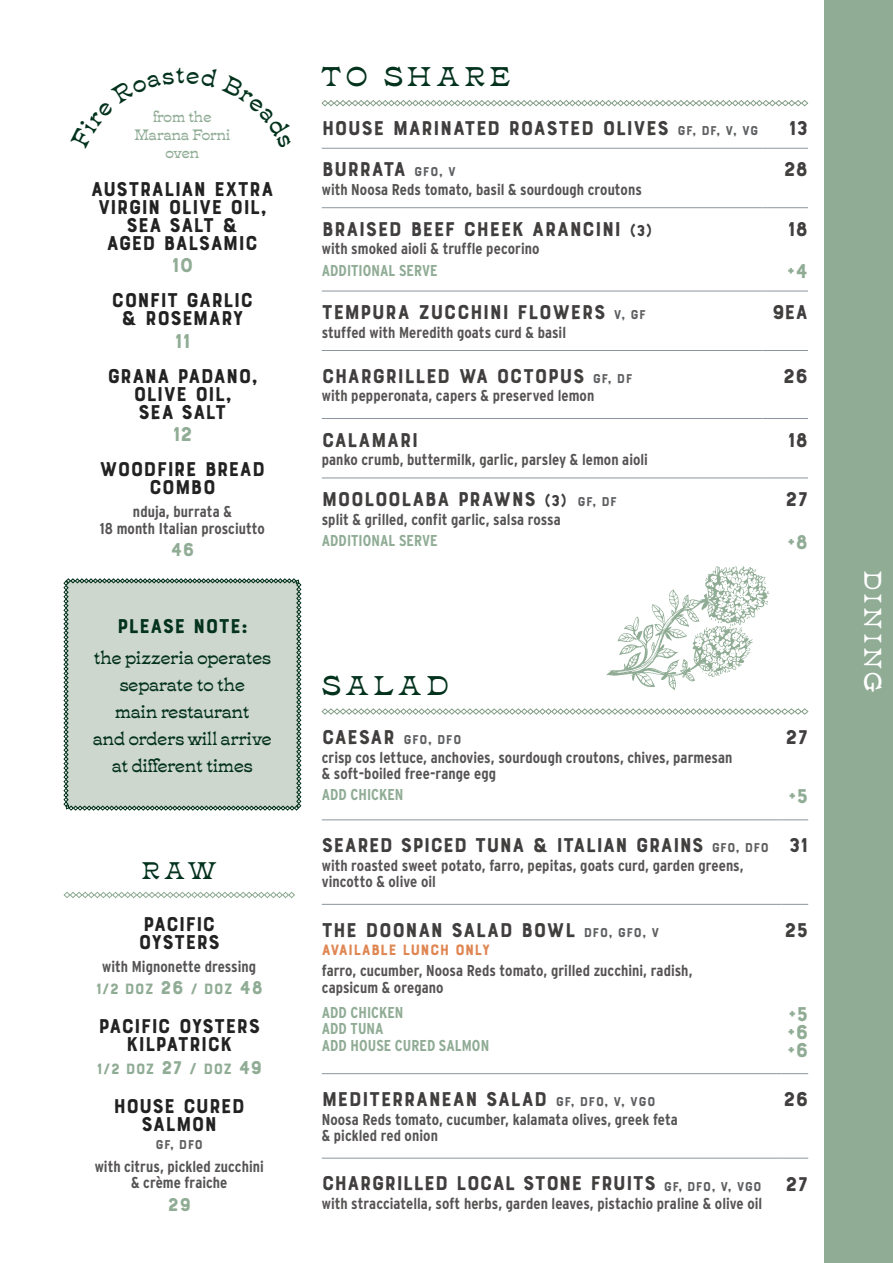
<style>
.page{position:relative;width:893px;height:1263px;background:#fff}
.page>*{position:absolute;margin:0;border:0;box-sizing:border-box;transform-origin:0 0}
.t1{font:700 27px "Tuppence";letter-spacing:.205em;color:#03321d}
.t2{font:700 24px "Tuppence";letter-spacing:.215em;color:#fff}
.t3{font:700 24px "Tuppence";color:#03321d}
.t4{font:21px "Bourton Hand Base";letter-spacing:.01em;color:#413e3e}
.t5{font:21px/18px "Bourton Hand Base";color:#222223}
.t6{font:21px/18px "Bourton Hand Base";color:#90ac95;text-align:justify}
.t7{font:21px "Bourton Hand Base";letter-spacing:.01em;color:#03321d}
.t8{font:19.5px "Bourton Hand Base";color:#90ac95}
.t9{font:700 18px/27px "Tuppence";color:#03321d;text-align:center}
.t10{font:700 15.75px/16.5px "Interstate Condensed";letter-spacing:.005em;color:#565353}
.t11{font:700 15.75px/16.5px "Interstate Condensed";color:#90ac95}
.t12{font:15.75px "Bourton Hand Base";color:#90ac95}
.t13{font:15.75px "Bourton Hand Base";letter-spacing:.01em;color:#df8652}
.t14{font:700 15px/18px "Tuppence";color:#90ac95;text-align:center}
.t15{font:13.5px "Bourton Hand Base";letter-spacing:.025em;color:#5f6062}
.s1{font-size:19.5px}
.s2{font-size:16.5px}
.s3{font-size:13.5px;color:#5f6062}
.s4{font-size:21px;color:#413e3e}
</style>
<div class="page">
<div style="left:825px;top:0;width:68px;height:1263px;background:#90ac95"></div>
<hr style="left:322px;top:819px;width:459px;height:1px;background:#8c959d">
<svg style="left:781px;top:819px;width:27px;height:1px"></svg>
<hr style="left:322px;top:904px;width:459px;height:1px;background:#8c959d">
<svg style="left:781px;top:904px;width:27px;height:1px"></svg>
<hr style="left:322px;top:1073px;width:459px;height:1px;background:#8c959d">
<svg style="left:781px;top:1073px;width:27px;height:1px"></svg>
<hr style="left:322px;top:1158px;width:459px;height:1px;background:#8c959d">
<svg style="left:781px;top:1158px;width:27px;height:1px"></svg>
<svg style="left:321px;top:708px;width:488px;height:7px"></svg>
<hr style="left:322px;top:148px;width:441px;height:1px;background:#8c959d">
<hr style="left:763px;top:148px;width:45px;height:1px;background:#8c959d">
<hr style="left:322px;top:207px;width:441px;height:1px;background:#8c959d">
<hr style="left:763px;top:207px;width:45px;height:1px;background:#8c959d">
<hr style="left:322px;top:291px;width:441px;height:1px;background:#8c959d">
<hr style="left:763px;top:291px;width:45px;height:1px;background:#8c959d">
<hr style="left:322px;top:350px;width:441px;height:1px;background:#8c959d">
<hr style="left:763px;top:350px;width:45px;height:1px;background:#8c959d">
<hr style="left:322px;top:418px;width:441px;height:1px;background:#8c959d">
<hr style="left:763px;top:418px;width:45px;height:1px;background:#8c959d">
<hr style="left:322px;top:478px;width:441px;height:1px;background:#8c959d">
<hr style="left:763px;top:478px;width:45px;height:1px;background:#8c959d">
<svg style="left:321px;top:100px;width:487px;height:7px"></svg>
<svg style="left:63px;top:891px;width:232px;height:7px"></svg>
<svg style="left:63px;top:578px;width:238px;height:233px;background:#c6d1c6"></svg>
<svg style="left:607px;top:565px;width:162px;height:125px"></svg>
<p class="t14" style="left:134px;top:106px;width:98px">from the<br>Marana Forni oven</p>
<h3 class="t5" style="left:98px;top:180px;width:175px;text-indent:-7px">AUSTRALIAN EXTRA<br>VIRGIN OLIVE</h3>
<h3 class="t5" style="left:230px;top:198px;width:38px">OIL,</h3>
<h3 class="t5" style="left:127px;top:216px;width:113px">SEA SALT &amp;</h3>
<h3 class="t5" style="left:107px;top:234px;width:153px">AGED BALSAMIC</h3>
<h3 class="t6" style="left:172px;top:257px;width:23px">10</h3>
<h3 class="t5" style="left:121px;top:292px;width:134px;text-indent:-10px">CONFIT GARLIC &amp; ROSEMARY</h3>
<h3 class="t6" style="left:174px;top:332px;width:17px">11</h3>
<h3 class="t5" style="left:133px;top:367px;width:126px;text-indent:-26px">GRANA PADAN O,<br>OLIVE</h3>
<h3 class="t5" style="left:139px;top:385px;width:94px;text-align:right">OIL,<br>SEA SALT</h3>
<h3 class="t6" style="left:172px;top:426px;width:22px">12</h3>
<h3 class="t5" style="left:99px;top:461px;width:164px;text-align:center">WOODFIRE BREAD<br>COMBO</h3>
<p class="t10" style="left:100px;top:503px;width:166px;text-align:center">nduja, burrata &amp;<br>18 month Italian prosciutto</p>
<p class="t8" style="left:170px;top:538px;width:26px">46</p>
<h3 class="t7" style="left:117px;top:612px;width:132px">PLEASE NOTE:</h3>
<p class="t9" style="left:93px;top:642px;width:180px">the pizzeria operates separate to the<br>main restaurant<br>and orders will arrive at different times</p>
<h2 class="t3" style="left:142px;top:850px;width:76px">RAW</h2>
<h3 class="t5" style="left:139px;top:916px;width:81px">PACIFIC<br>OYSTERS</h3>
<p class="t10" style="left:102px;top:958px;width:155px">with Mignonette dressing</p>
<p class="t12" style="left:96px;top:979px;width:169px">1/2 DOZ <span class="s1">26</span> / DOZ <span class="s1">48</span></p>
<h3 class="t5" style="left:98px;top:1018px;width:161px;text-align:center">PACIFIC OYSTERS<br>KILPATRICK</h3>
<p class="t12" style="left:97px;top:1059px;width:167px">1/2 DOZ <span class="s1">27</span> <span class="s2">/</span> DOZ <span class="s1">49</span></p>
<h3 class="t5" style="left:113px;top:1097px;width:130px;text-align:center">HOUSE CURED<br>SALMON</h3>
<p class="t15" style="left:156px;top:1136px;width:49px">GF, DFO</p>
<p class="t10" style="left:95px;top:1158px;width:171px;text-align:center">with citrus, pickled zucchini &amp; crème fraiche</p>
<p class="t8" style="left:168px;top:1192px;width:25px">29</p>
<h1 class="t1" style="left:322px;top:54px;width:190px">TO SHARE</h1>
<h3 class="t4" style="left:322px;top:115px;width:438px">HOUSE MARINATED ROASTED OLIVES <span class="s3">GF, DF, V, VG</span></h3>
<h3 class="t4" style="left:788px;top:115px;width:21px">13</h3>
<h3 class="t4" style="left:322px;top:156px;width:136px">BURRATA <span class="s3">GFO, V</span></h3>
<p class="t10" style="left:322px;top:181px;width:322px">with Noosa Reds tomato, basil &amp; sourdough croutons</p>
<h3 class="t4" style="left:783px;top:156px;width:26px">28</h3>
<h3 class="t4" style="left:322px;top:216px;width:332px">BRAISED BEEF CHEEK ARANCINI <span class="s2">(3)</span></h3>
<p class="t10" style="left:322px;top:241px;width:219px">with smoked aioli &amp; truffle pecorino</p>
<h3 class="t4" style="left:787px;top:216px;width:22px">18</h3>
<p class="t11" style="left:322px;top:262px;width:117px">ADDITIONAL SERVE</p>
<h3 class="t6" style="left:786px;top:263px;width:23px">+4</h3>
<h3 class="t4" style="left:322px;top:299px;width:326px">TEMPURA ZUCCHINI FLOWERS <span class="s3">V, GF</span></h3>
<p class="t10" style="left:322px;top:324px;width:246px">stuffed with Meredith goats curd &amp; basil</p>
<h3 class="t4" style="left:772px;top:299px;width:38px">9EA</h3>
<h3 class="t4" style="left:322px;top:363px;width:312px">CHARGRILLED WA OCTOPUS <span class="s3">GF, DF</span></h3>
<p class="t10" style="left:322px;top:388px;width:274px">with pepperonata, capers &amp; preserved lemon</p>
<h3 class="t4" style="left:783px;top:363px;width:27px">26</h3>
<h3 class="t4" style="left:322px;top:426px;width:98px">CALAMARI</h3>
<p class="t10" style="left:322px;top:451px;width:328px">panko crumb, buttermilk, garlic, parsley &amp; lemon aioli</p>
<h3 class="t4" style="left:787px;top:426px;width:22px">18</h3>
<h3 class="t4" style="left:322px;top:486px;width:297px">MOOLOOLABA PRAWNS <span class="s2">(3)</span> <span class="s3">GF, DF</span></h3>
<p class="t10" style="left:322px;top:511px;width:241px">split &amp; grilled, confit garlic, salsa rossa</p>
<h3 class="t4" style="left:785px;top:486px;width:24px">27</h3>
<p class="t11" style="left:322px;top:532px;width:117px">ADDITIONAL SERVE</p>
<h3 class="t6" style="left:787px;top:533px;width:23px">+8</h3>
<h1 class="t1" style="left:322px;top:662px;width:128px">SALAD</h1>
<p class="t15" style="left:322px;top:731px;width:141px"><span class="s4">CAESAR</span> GFO, DFO</p>
<p class="t10" style="left:322px;top:749px;width:412px">crisp cos lettuce, anchovies, sourdough croutons, chives, parmesan &amp; soft-boiled free-range egg</p>
<h3 class="t4" style="left:785px;top:724px;width:24px">27</h3>
<p class="t11" style="left:322px;top:786px;width:83px">ADD CHICKEN</p>
<h3 class="t6" style="left:788px;top:787px;width:22px">+5</h3>
<h3 class="t4" style="left:322px;top:832px;width:448px">SEARED SPICED TUNA &amp; ITALIAN GRAINS <span class="s3">GFO, DFO</span></h3>
<p class="t10" style="left:322px;top:857px;width:423px">with roasted sweet potato, farro, pepitas, goats curd, garden greens, vincotto &amp; olive oil</p>
<h3 class="t4" style="left:788px;top:832px;width:21px">31</h3>
<h3 class="t4" style="left:322px;top:917px;width:339px">THE DOONAN SALAD BOWL <span class="s3">DFO, GFO, V</span></h3>
<p class="t13" style="left:322px;top:940px;width:170px">AVAILABLE LUNCH ONLY</p>
<p class="t10" style="left:322px;top:962px;width:372px">farro, cucumber, Noosa Reds tomato, grilled zucchini, radish, capsicum &amp; oregano</p>
<h3 class="t4" style="left:784px;top:917px;width:26px">25</h3>
<p class="t11" style="left:322px;top:1004px;width:169px">ADD CHICKEN<br>ADD TUNA<br>ADD HOUSE CURED SALMON</p>
<h3 class="t6" style="left:787px;top:1005px;width:23px">+5 +6 +6</h3>
<h3 class="t4" style="left:322px;top:1086px;width:335px">MEDITERRANEAN SALAD <span class="s3">GF, DFO, V, VGO</span></h3>
<p class="t10" style="left:322px;top:1111px;width:358px">Noosa Reds tomato, cucumber, kalamata olives, greek feta &amp; pickled red onion</p>
<h3 class="t4" style="left:783px;top:1086px;width:27px">26</h3>
<h3 class="t4" style="left:322px;top:1170px;width:441px">CHARGRILLED LOCAL STONE FRUITS <span class="s3">GF, DFO, V, VGO</span></h3>
<p class="t10" style="left:322px;top:1195px;width:442px">with stracciatella, soft herbs, garden leaves, pistachio praline &amp; olive oil</p>
<h3 class="t4" style="left:785px;top:1170px;width:24px">27</h3>
<h2 class="t2" style="left:893px;top:570px;width:123px;rotate:90deg">DINING</h2>
</div>
